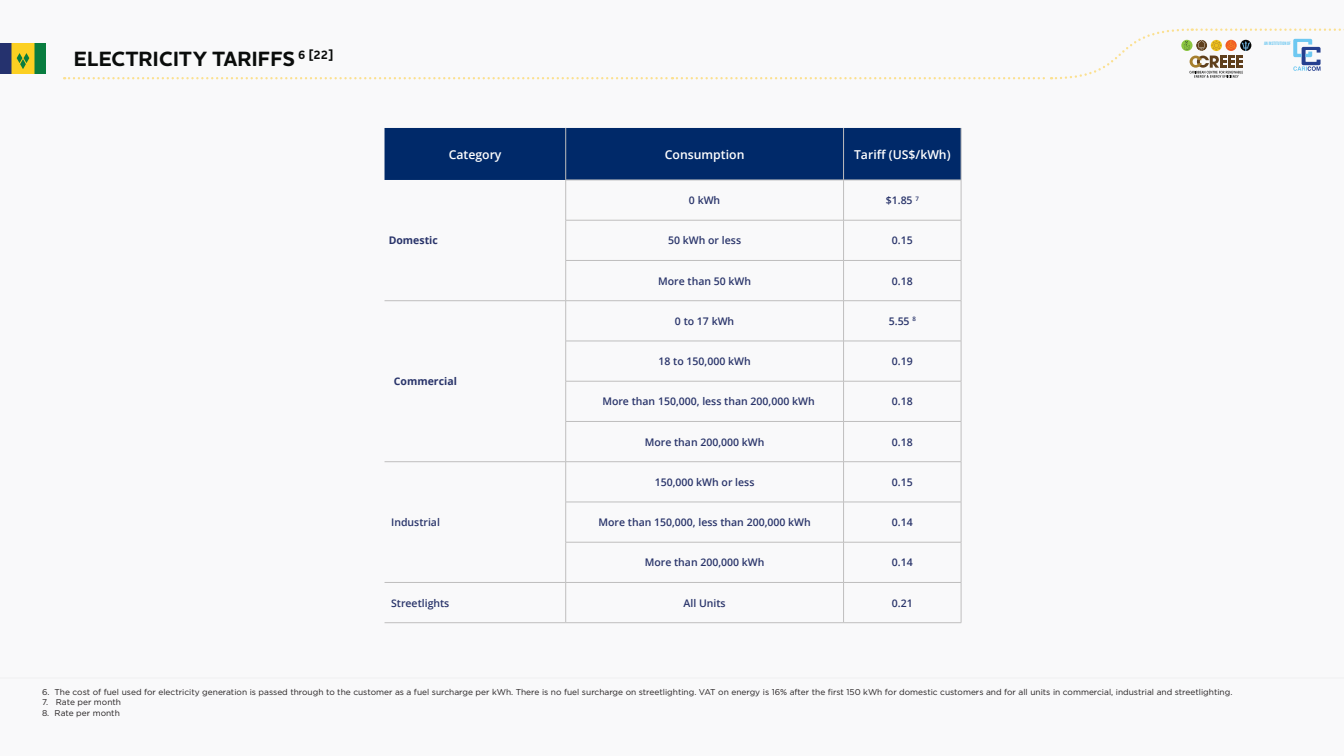
<style>
.page{position:relative;width:1344px;height:756px;background:#f9f9fa}
.page>*{position:absolute;margin:0;border:0;box-sizing:border-box;transform-origin:0 0}
.t1{font:700 21px "Houschka Pro";letter-spacing:.015em;color:#0a0c0b}
.t2{font:600 12.25px "Open Sans";color:#fff}
.t3{font:600 10.5px "Open Sans";color:#29346a}
.t4{font:700 10.5px "Open Sans";color:#29346a}
.t5{font:8.4px "Gotham";color:#231f20}
.t6{font:4.76px "Bebas Neue";color:#6ec8f1}
</style>
<div class="page">
<svg style="left:64px;top:28px;width:1280px;height:52px"></svg>
<div style="left:385px;top:128px;width:576px;height:52px;background:#002969"></div>
<hr style="left:566px;top:128px;width:1px;height:52px;background:#bfbebe">
<hr style="left:843px;top:128px;width:1px;height:52px;background:#bfbebe">
<hr style="left:961px;top:128px;width:1px;height:52px;background:#bfbebe">
<hr style="left:843px;top:220px;width:1px;height:40px;background:#bfbebe">
<hr style="left:961px;top:220px;width:1px;height:40px;background:#bfbebe">
<hr style="left:566px;top:260px;width:278px;height:1px;background:#bfbebe">
<hr style="left:566px;top:261px;width:1px;height:40px;background:#bfbebe">
<hr style="left:844px;top:260px;width:117px;height:1px;background:#bfbebe">
<hr style="left:843px;top:261px;width:1px;height:40px;background:#bfbebe">
<hr style="left:961px;top:261px;width:1px;height:40px;background:#bfbebe">
<hr style="left:385px;top:301px;width:181px;height:1px;background:#bfbebe">
<hr style="left:566px;top:301px;width:278px;height:1px;background:#bfbebe">
<hr style="left:566px;top:301px;width:1px;height:40px;background:#bfbebe">
<hr style="left:844px;top:301px;width:117px;height:1px;background:#bfbebe">
<hr style="left:843px;top:301px;width:1px;height:40px;background:#bfbebe">
<hr style="left:961px;top:301px;width:1px;height:40px;background:#bfbebe">
<hr style="left:566px;top:341px;width:278px;height:1px;background:#bfbebe">
<hr style="left:566px;top:341px;width:1px;height:40px;background:#bfbebe">
<hr style="left:844px;top:341px;width:117px;height:1px;background:#bfbebe">
<hr style="left:843px;top:341px;width:1px;height:40px;background:#bfbebe">
<hr style="left:961px;top:341px;width:1px;height:40px;background:#bfbebe">
<hr style="left:566px;top:381px;width:278px;height:1px;background:#bfbebe">
<hr style="left:566px;top:381px;width:1px;height:40px;background:#bfbebe">
<hr style="left:844px;top:381px;width:117px;height:1px;background:#bfbebe">
<hr style="left:843px;top:381px;width:1px;height:40px;background:#bfbebe">
<hr style="left:961px;top:381px;width:1px;height:40px;background:#bfbebe">
<hr style="left:566px;top:421px;width:278px;height:1px;background:#bfbebe">
<hr style="left:566px;top:422px;width:1px;height:40px;background:#bfbebe">
<hr style="left:844px;top:421px;width:117px;height:1px;background:#bfbebe">
<hr style="left:843px;top:422px;width:1px;height:40px;background:#bfbebe">
<hr style="left:961px;top:422px;width:1px;height:40px;background:#bfbebe">
<hr style="left:385px;top:462px;width:181px;height:1px;background:#bfbebe">
<hr style="left:566px;top:462px;width:278px;height:1px;background:#bfbebe">
<hr style="left:566px;top:462px;width:1px;height:40px;background:#bfbebe">
<hr style="left:844px;top:462px;width:117px;height:1px;background:#bfbebe">
<hr style="left:843px;top:462px;width:1px;height:40px;background:#bfbebe">
<hr style="left:961px;top:462px;width:1px;height:40px;background:#bfbebe">
<hr style="left:566px;top:502px;width:278px;height:1px;background:#bfbebe">
<hr style="left:566px;top:502px;width:1px;height:40px;background:#bfbebe">
<hr style="left:844px;top:502px;width:117px;height:1px;background:#bfbebe">
<hr style="left:843px;top:502px;width:1px;height:40px;background:#bfbebe">
<hr style="left:961px;top:502px;width:1px;height:40px;background:#bfbebe">
<hr style="left:566px;top:542px;width:278px;height:1px;background:#bfbebe">
<hr style="left:566px;top:542px;width:1px;height:40px;background:#bfbebe">
<hr style="left:844px;top:542px;width:117px;height:1px;background:#bfbebe">
<hr style="left:843px;top:542px;width:1px;height:40px;background:#bfbebe">
<hr style="left:961px;top:542px;width:1px;height:40px;background:#bfbebe">
<hr style="left:385px;top:582px;width:181px;height:1px;background:#bfbebe">
<hr style="left:566px;top:582px;width:278px;height:1px;background:#bfbebe">
<hr style="left:566px;top:583px;width:1px;height:40px;background:#bfbebe">
<hr style="left:844px;top:582px;width:117px;height:1px;background:#bfbebe">
<hr style="left:843px;top:583px;width:1px;height:40px;background:#bfbebe">
<hr style="left:961px;top:583px;width:1px;height:40px;background:#bfbebe">
<hr style="left:385px;top:623px;width:181px;height:1px;background:#bfbebe">
<hr style="left:566px;top:623px;width:278px;height:1px;background:#bfbebe">
<hr style="left:844px;top:623px;width:117px;height:1px;background:#bfbebe">
<hr style="left:566px;top:220px;width:1px;height:40px;background:#bfbebe">
<hr style="left:566px;top:180px;width:1px;height:40px;background:#bfbebe">
<hr style="left:566px;top:180px;width:278px;height:1px;background:#bfbebe">
<hr style="left:844px;top:180px;width:117px;height:1px;background:#bfbebe">
<hr style="left:843px;top:180px;width:1px;height:40px;background:#bfbebe">
<hr style="left:961px;top:180px;width:1px;height:40px;background:#bfbebe">
<hr style="left:566px;top:220px;width:278px;height:1px;background:#bfbebe">
<hr style="left:844px;top:220px;width:117px;height:1px;background:#bfbebe">
<hr style="left:0;top:677px;width:1344px;height:2px;background:#bfbebe">
<img style="left:0;top:44px;width:45px;height:30px">
<p class="t1" style="left:74px;top:45px;width:261px">ELECTRICITY TARIFFS <sup>6</sup> <sup>[22]</sup></p>
<p class="t6" style="left:1264px;top:41px;width:28px">AN INSTITUTION OF</p>
<p class="t2" style="left:449px;top:146px;width:54px">Category</p>
<p class="t2" style="left:665px;top:146px;width:81px">Consumption</p>
<p class="t2" style="left:854px;top:146px;width:98px">Tariff (US$/kWh)</p>
<p class="t4" style="left:389px;top:233px;width:51px">Domestic</p>
<p class="t3" style="left:689px;top:193px;width:33px">0 kWh</p>
<p class="t3" style="left:886px;top:193px;width:35px">$1.85 <sup>7</sup></p>
<p class="t3" style="left:668px;top:233px;width:74px">50 kWh or less</p>
<p class="t3" style="left:892px;top:233px;width:22px">0.15</p>
<p class="t3" style="left:658px;top:274px;width:95px">More than 50 kWh</p>
<p class="t3" style="left:892px;top:274px;width:22px">0.18</p>
<p class="t4" style="left:394px;top:374px;width:64px">Commercial</p>
<p class="t3" style="left:391px;top:515px;width:50px">Industrial</p>
<p class="t3" style="left:675px;top:314px;width:61px">0 to 17 kWh</p>
<p class="t3" style="left:889px;top:314px;width:29px">5.55 <sup>8</sup></p>
<p class="t3" style="left:659px;top:354px;width:94px">18 to 150,000 kWh</p>
<p class="t3" style="left:892px;top:354px;width:22px">0.19</p>
<p class="t3" style="left:602px;top:394px;width:214px">More than 150,000, less than 200,000 kWh</p>
<p class="t3" style="left:892px;top:394px;width:22px">0.18</p>
<p class="t3" style="left:645px;top:435px;width:121px">More than 200,000 kWh</p>
<p class="t3" style="left:892px;top:435px;width:22px">0.18</p>
<p class="t3" style="left:655px;top:475px;width:101px">150,000 kWh or less</p>
<p class="t3" style="left:892px;top:475px;width:22px">0.15</p>
<p class="t3" style="left:598px;top:515px;width:214px">More than 150,000, less than 200,000 kWh</p>
<p class="t3" style="left:892px;top:515px;width:22px">0.14</p>
<p class="t3" style="left:645px;top:555px;width:121px">More than 200,000 kWh</p>
<p class="t3" style="left:892px;top:555px;width:22px">0.14</p>
<p class="t3" style="left:391px;top:596px;width:60px">Streetlights</p>
<p class="t3" style="left:684px;top:596px;width:44px">All Units</p>
<p class="t3" style="left:892px;top:596px;width:22px">0.21</p>
<p class="t5" style="left:42px;top:687px;width:1192px">6. The cost of fuel used for electricity generation is passed through to the customer as a fuel surcharge per kWh. There is no fuel surcharge on streetlighting. VAT on energy is 16% after the first 150 kWh for domestic customers and for all units in commercial, industrial and streetlighting.</p>
<p class="t5" style="left:42px;top:697px;width:81px">7. Rate per month</p>
<p class="t5" style="left:42px;top:707px;width:79px">8. Rate per month</p>
</div>
